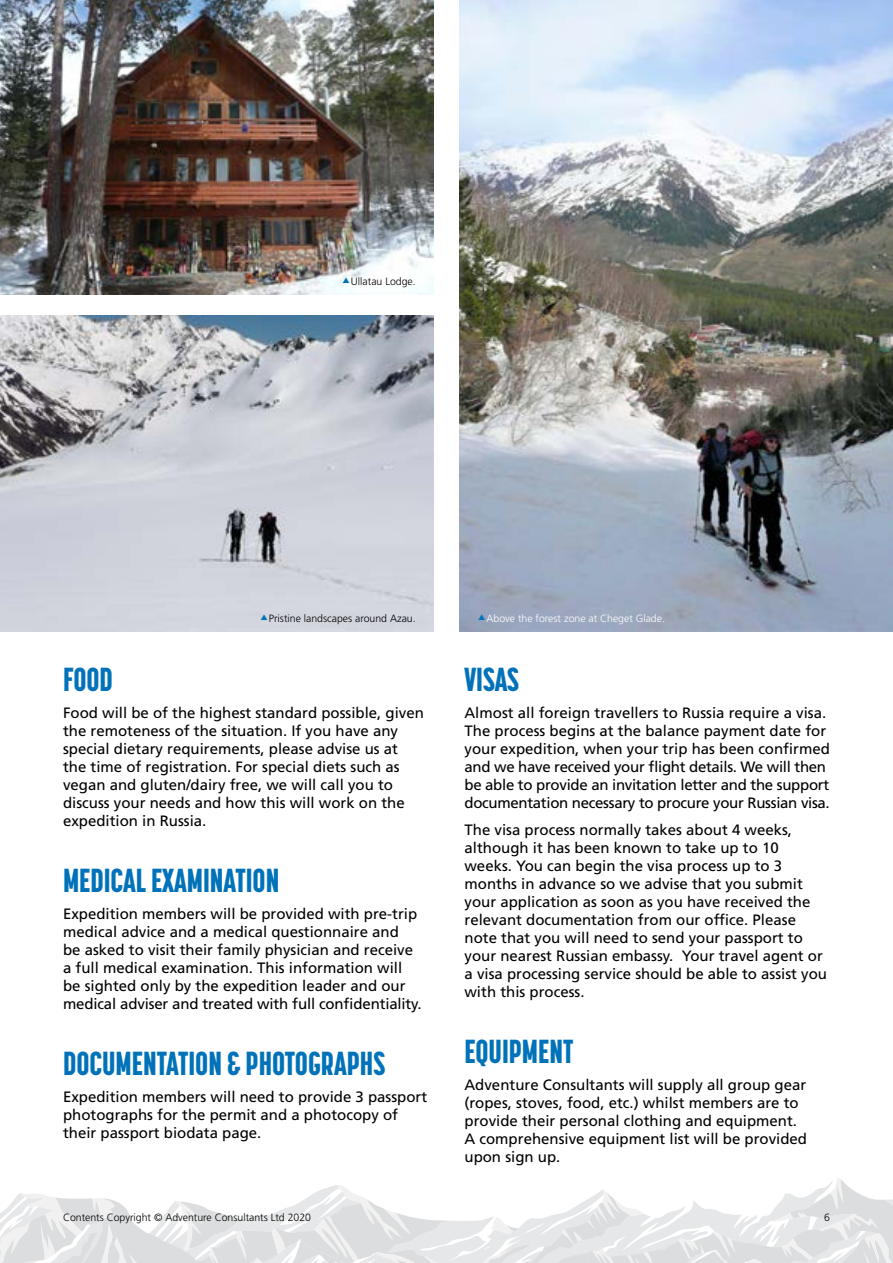
<style>
.page{position:relative;width:893px;height:1263px;background:#fff}
.page>*{position:absolute;margin:0;border:0;box-sizing:border-box;transform-origin:0 0}
.t1{font:800 33px "Korolev Compressed";color:#0072b9}
.t2{font:15px/18px "Frutiger LT Std";color:#000}
.t3{font:15px/18px "Frutiger LT Std";letter-spacing:-.02em;color:#000}
.t4{font:300 10.5px "Frutiger LT Std";color:#000}
.t5{font:300 10.5px "Frutiger LT Std";color:#fff}
</style>
<div class="page">
<svg style="left:0;top:1178px;width:893px;height:85px"></svg>
<img style="left:0;top:0;width:434px;height:294px">
<img style="left:459px;top:0;width:434px;height:631px">
<img style="left:0;top:316px;width:434px;height:315px">
<svg style="left:261px;top:615px;width:6px;height:5px"></svg>
<svg style="left:479px;top:615px;width:6px;height:5px"></svg>
<svg style="left:343px;top:278px;width:7px;height:5px"></svg>
<p class="t4" style="left:351px;top:275px;width:66px">Ullatau Lodge.</p>
<p class="t4" style="left:269px;top:612px;width:148px">Pristine landscapes around Azau.</p>
<p class="t5" style="left:487px;top:612px;width:180px">Above the forest zone at Cheget Glade.</p>
<h1 class="t1" style="left:63px;top:660px;width:51px">FOOD</h1>
<p class="t2" style="left:63px;top:704px;width:362px">Food will be of the highest standard possible, given the remoteness of the situation. If you have any special dietary requirements, please advise us at the time of registration. For special diets such as vegan and gluten/dairy free, we will call you to discuss your needs and how this will work on the expedition in Russia.</p>
<h1 class="t1" style="left:63px;top:861px;width:218px">MEDICAL EXAMINATION</h1>
<p class="t2" style="left:63px;top:905px;width:360px">Expedition members will be provided with pre-trip medical advice and a medical questionnaire and<br>be asked to visit their family physician and receive a full medical examination. This information will be sighted only by the expedition leader and our medical adviser and treated with full confidentiality.</p>
<h1 class="t1" style="left:63px;top:1044px;width:324px">DOCUMENTATION &amp; PHOTOGRAPHS</h1>
<p class="t2" style="left:63px;top:1088px;width:366px">Expedition members will need to provide 3 passport photographs for the permit and a photocopy of their passport biodata page.</p>
<h1 class="t1" style="left:464px;top:660px;width:56px">VISAS</h1>
<p class="t3" style="left:464px;top:704px;width:367px">Almost all foreign travellers to Russia require a visa.<br>The process begins at the balance payment date for your expedition, when your trip has been confirmed and we have received your flight details. We will then be able to provide an invitation letter and the support documentation necessary to procure your Russian visa.</p>
<p class="t2" style="left:464px;top:821px;width:364px">The visa process normally takes about 4 weeks, although it has been known to take up to 10 weeks. You can begin the visa process up to 3 months in advance so we advise that you submit your application as soon as you have received the relevant documentation from our office. Please note that you will need to send your passport to your nearest Russian embassy. Your travel agent or a visa processing service should be able to assist you with this process.</p>
<h1 class="t1" style="left:464px;top:1032px;width:110px">EQUIPMENT</h1>
<p class="t2" style="left:464px;top:1076px;width:344px">Adventure Consultants will supply all group gear (ropes, stoves, food, etc.) whilst members are to provide their personal clothing and equipment.<br>A comprehensive equipment list will be provided upon sign up.</p>
<p class="t4" style="left:63px;top:1211px;width:250px">Contents Copyright © Adventure Consultants Ltd 2020</p>
<p class="t4" style="left:824px;top:1211px;width:7px">6</p>
</div>
